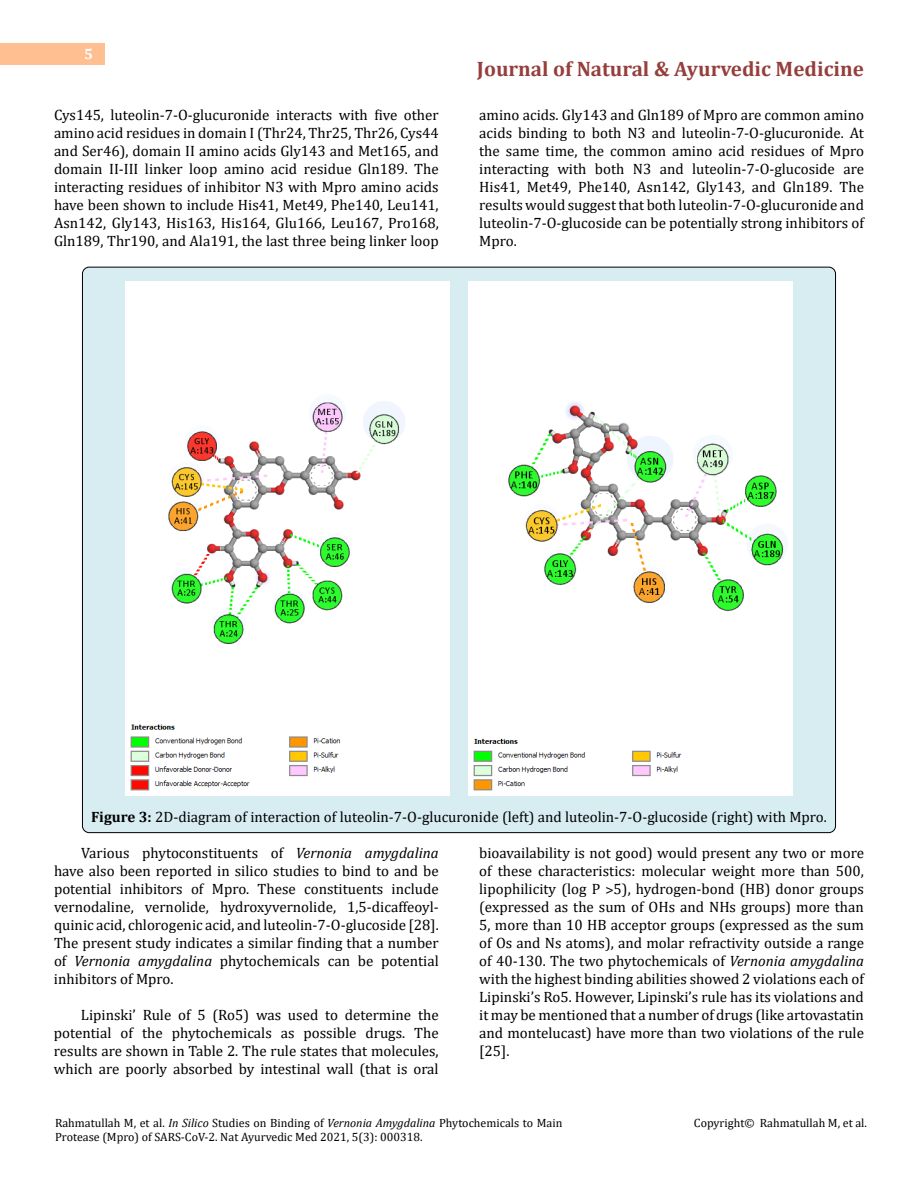
<style>
.page{position:relative;width:918px;height:1188px;background:#fff}
.page>*{position:absolute;margin:0;border:0;box-sizing:border-box;transform-origin:0 0}
.t1{font:700 21px "Cambria";color:#953f3c}
.t2{font:15px/18px "Cambria";color:#000;text-align:justify}
.t3{font:700 15px "Cambria";color:#fff}
.t4{font:12px/14.4px "Cambria";color:#000}
.s1{font-weight:700}
.s2{font-style:italic}
</style>
<div class="page">
<div style="left:0;top:43px;width:105px;height:21px;background:#ffbf91"></div>
<div style="left:82px;top:267px;width:754px;height:566px;background:#d8edf2;border-radius:7px"></div>
<img style="left:126px;top:282px;width:324px;height:514px">
<img style="left:468px;top:282px;width:324px;height:514px">
<p class="t3" style="left:84px;top:44px;width:10px">5</p>
<h1 class="t1" style="left:477px;top:54px;width:389px">Journal of Natural &amp; Ayurvedic Medicine</h1>
<p class="t2" style="left:54px;top:105px;width:386px">Cys145, luteolin-7-O-glucuronide interacts with five other amino acid residues in domain I (Thr24, Thr25, Thr26, Cys44 and Ser46), domain II amino acids Gly143 and Met165, and domain II-III linker loop amino acid residue Gln189. The interacting residues of inhibitor N3 with Mpro amino acids have been shown to include His41, Met49, Phe140, Leu141, Asn142, Gly143, His163, His164, Glu166, Leu167, Pro168, Gln189, Thr190, and Ala191, the last three being linker loop</p>
<p class="t2" style="left:479px;top:105px;width:386px">amino acids. Gly143 and Gln189 of Mpro are common amino acids binding to both N3 and luteolin-7-O-glucuronide. At the same time, the common amino acid residues of Mpro interacting with both N3 and luteolin-7-O-glucoside are His41, Met49, Phe140, Asn142, Gly143, and Gln189. The results would suggest that both luteolin-7-O-glucuronide and luteolin-7-O-glucoside can be potentially strong inhibitors of Mpro.</p>
<p class="t2" style="left:91px;top:807px;width:737px"><span class="s1">Figure 3:</span> 2D-diagram of interaction of luteolin-7-O-glucuronide (left) and luteolin-7-O-glucoside (right) with Mpro.</p>
<p class="t2" style="left:54px;top:843px;width:386px;text-indent:27px">Various phytoconstituents of <span class="s2">Vernonia amygdalina </span>have also been reported in silico studies to bind to and be potential inhibitors of Mpro. These constituents include vernodaline, vernolide, hydroxyvernolide, 1,5-dicaffeoyl&shy;quinic acid, chlorogenic acid, and luteolin-7-O-glucoside [28].<br>The present study indicates a similar finding that a number of <span class="s2">Vernonia amygdalina</span> phytochemicals can be potential inhibitors of Mpro.</p>
<p class="t2" style="left:54px;top:1005px;width:386px;text-indent:27px">Lipinski’ Rule of 5 (Ro5) was used to determine the potential of the phytochemicals as possible drugs. The results are shown in Table 2. The rule states that molecules, which are poorly absorbed by intestinal wall (that is oral</p>
<p class="t2" style="left:479px;top:843px;width:386px">bioavailability is not good) would present any two or more of these characteristics: molecular weight more than 500, lipophilicity (log P ˃5), hydrogen-bond (HB) donor groups (expressed as the sum of OHs and NHs groups) more than 5, more than 10 HB acceptor groups (expressed as the sum of Os and Ns atoms), and molar refractivity outside a range of 40-130. The two phytochemicals of <span class="s2">Vernonia amygdalina </span>with the highest binding abilities showed 2 violations each of Lipinski’s Ro5. However, Lipinski’s rule has its violations and it may be mentioned that a number of drugs (like artovastatin and montelucast) have more than two violations of the rule [25].</p>
<p class="t4" style="left:55px;top:1115px;width:509px">Rahmatullah M, et al. <span class="s2">In Silico</span> Studies on Binding of <span class="s2">Vernonia Amygdalina</span> Phytochemicals to Main<br>Protease (Mpro) of SARS-CoV-2. Nat Ayurvedic Med 2021, 5(3): 000318.</p>
<p class="t4" style="left:694px;top:1115px;width:174px">Copyright© Rahmatullah M, et al.</p>
</div>
